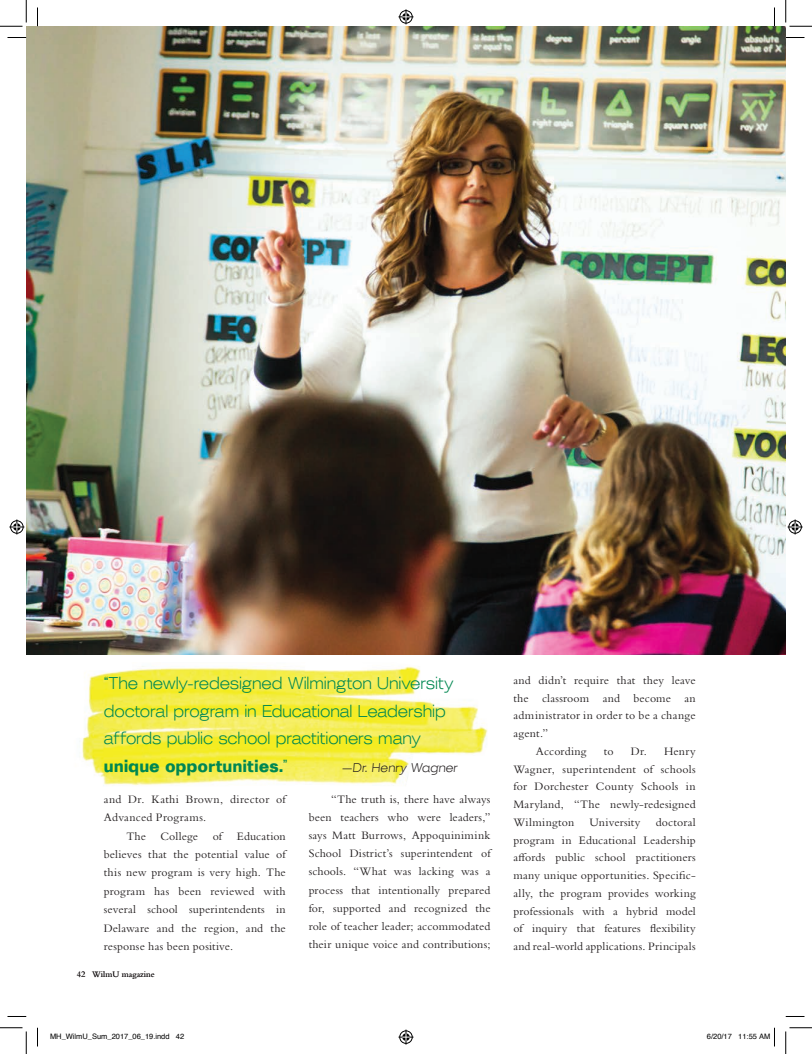
<style>
.page{position:relative;width:812px;height:1054px;background:#fff}
.page>*{position:absolute;margin:0;border:0;box-sizing:border-box;transform-origin:0 0}
.t1{font:16.88px/27.5px "Korbin";letter-spacing:-.01em;color:#008751}
.t2{font:italic 12.5px "Korbin";letter-spacing:.005em;color:#231f20}
.t3{font:11.88px/17.8px "Bembo Std";letter-spacing:.015em;color:#231f20;text-align:justify}
.t4{font:8.75px "Bembo Std";letter-spacing:.01em;color:#231f20}
.t5{font:7.5px "Helvetica";color:#000}
.s1{font-weight:900}
</style>
<div class="page">
<img style="left:26px;top:26px;width:760px;height:628px">
<img style="left:82px;top:666px;width:406px;height:120px">
<svg style="left:750px;top:590px;width:36px;height:64px;background:#542335"></svg>
<svg style="left:8px;top:37px;width:18px;height:1px"></svg>
<svg style="left:786px;top:37px;width:18px;height:1px"></svg>
<svg style="left:8px;top:1016px;width:18px;height:1px"></svg>
<svg style="left:786px;top:1016px;width:18px;height:1px"></svg>
<svg style="left:37px;top:8px;width:1px;height:18px"></svg>
<svg style="left:37px;top:1028px;width:1px;height:18px"></svg>
<svg style="left:774px;top:8px;width:1px;height:18px"></svg>
<svg style="left:0;top:0;width:27px;height:27px"></svg>
<svg style="left:0;top:1027px;width:27px;height:27px"></svg>
<svg style="left:785px;top:0;width:27px;height:27px"></svg>
<svg style="left:785px;top:1027px;width:27px;height:27px"></svg>
<svg style="left:398px;top:9px;width:15px;height:15px"></svg>
<svg style="left:398px;top:1029px;width:15px;height:15px"></svg>
<svg style="left:9px;top:519px;width:15px;height:15px"></svg>
<svg style="left:788px;top:519px;width:14px;height:15px"></svg>
<svg style="left:774px;top:1028px;width:1px;height:18px"></svg>
<h1 class="t1" style="left:104px;top:669px;width:351px">“The newly-redesigned Wilmington University doctoral program in Educational Leadership affords public school practitioners many <span class="s1">unique opportunities.</span>”</h1>
<p class="t2" style="left:342px;top:760px;width:117px">—Dr. Henry Wagner</p>
<p class="t3" style="left:104px;top:790px;width:183px;line-height:18.4px">and Dr. Kathi Brown, director of<br>Advanced Programs.</p>
<p class="t3" style="left:104px;top:826px;width:183px;line-height:18.4px;text-indent:23px">The College of Education believes that the potential value of this new program is very high. The program has been reviewed with several school superintendents in Delaware and the region, and the response has been positive.</p>
<p class="t4" style="left:77px;top:969px;width:79px">42 WilmU magazine</p>
<p class="t3" style="left:309px;top:790px;width:183px;line-height:18.1px;text-indent:23px">“The truth is, there have always been teachers who were leaders,” says Matt Burrows, Appoquinimink School District’s superintendent of schools. “What was lacking was a process that intentionally prepared for, supported and recognized the role of teacher leader; accommodated their unique voice and contributions;</p>
<p class="t3" style="left:513px;top:671px;width:184px">and didn’t require that they leave</p>
<p class="t3" style="left:513px;top:689px;width:184px">the classroom and become an</p>
<p class="t3" style="left:513px;top:706px;width:184px">administrator in order to be a change</p>
<p class="t3" style="left:513px;top:724px;width:36px">agent.”</p>
<p class="t3" style="left:536px;top:742px;width:52px">According</p>
<p class="t3" style="left:604px;top:742px;width:11px">to</p>
<p class="t3" style="left:513px;top:742px;width:184px;text-indent:117px">Dr. Henry Wagner, superintendent of schools for Dorchester County Schools in Maryland, “The newly-redesigned Wilmington</p>
<p class="t3" style="left:513px;top:813px;width:184px;text-indent:142px">doctoral program in Educational Leadership affords public school practitioners many unique opportunities. Specific&shy;ally, the program provides working professionals with a hybrid model of inquiry that features flexibility and real-world applications. Principals</p>
<p class="t3" style="left:590px;top:813px;width:52px">University</p>
<p class="t5" style="left:50px;top:1030px;width:136px">MH_WilmU_Sum_2017_06_19.indd 42</p>
<p class="t5" style="left:707px;top:1030px;width:65px">6/20/17 11:55 AM</p>
</div>
